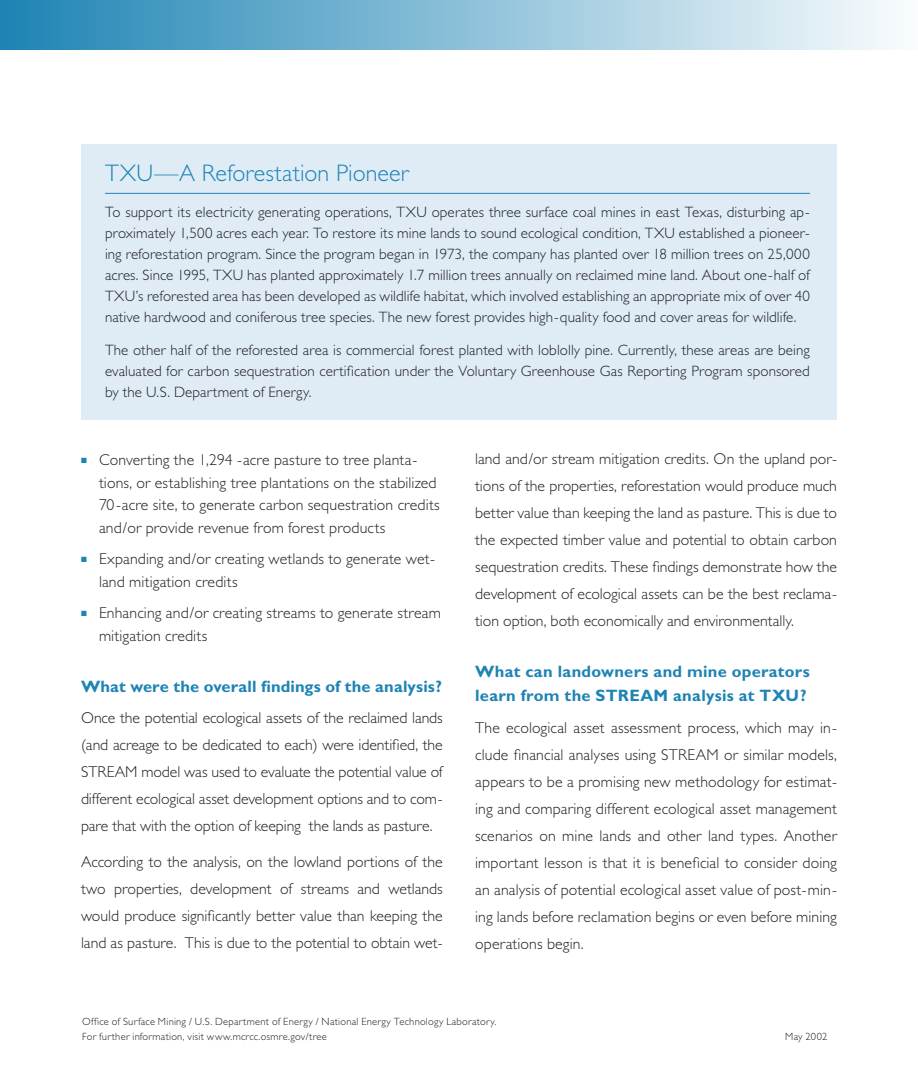
<style>
.page{position:relative;width:918px;height:1089px;background:#fff}
.page>*{position:absolute;margin:0;border:0;box-sizing:border-box;transform-origin:0 0}
.Insert_Sidebar_Head{font:300 24px "Gill Sans";color:#1e84b4}
.Head_1{font:700 16.5px/24px "Gill Sans";letter-spacing:.015em;color:#1e84b4}
.C_Text{font:300 15.75px/27px "Gill Sans";color:#211f20;text-align:justify}
.C_Bullets{font:300 15.75px/22.5px "Gill Sans";letter-spacing:.01em;color:#211f20}
.Insert_Sidebar_Text{font:300 15px/21px "Gill Sans";letter-spacing:.005em;color:#211f20;text-align:justify}
.t1{font:300 10.5px/15px "Gill Sans";letter-spacing:.025em;color:#211f20}
</style>
<div class="page">
<div style="left:0;top:0;width:918px;height:49px;background:linear-gradient(to right,#1e84b4,#fafcfd)"></div>
<div style="left:81px;top:145px;width:756px;height:275px;background:#dfecf6"></div>
<hr style="left:105px;top:193px;width:705px;height:1px;background:#1e84b4">
<p class="Insert_Sidebar_Head" style="left:105px;top:159px;width:305px">TXU—A Reforestation Pioneer</p>
<p class="Insert_Sidebar_Text" style="left:105px;top:202px;width:707px">To support its electricity generating operations, TXU operates three surface coal mines in east Texas, disturbing ap&shy;proximately 1,500 acres each year. To restore its mine lands to sound ecological condition, TXU established a pioneer&shy;ing reforestation program. Since the program began in 1973, the company has planted over 18 million trees on 25,000 acres. Since 1995, TXU has planted approximately 1.7 million trees annually on reclaimed mine land. About one-half of TXU’s reforested area has been developed as wildlife habitat, which involved establishing an appropriate mix of over 40 native hardwood and coniferous tree species. The new forest provides high-quality food and cover areas for wildlife.</p>
<p class="Insert_Sidebar_Text" style="left:105px;top:340px;width:706px">The other half of the reforested area is commercial forest planted with loblolly pine. Currently, these areas are being evaluated for carbon sequestration certification under the Voluntary Greenhouse Gas Reporting Program sponsored by the U.S. Department of Energy.</p>
<p class="C_Bullets" style="left:99px;top:449px;width:342px">Converting the 1,294 -acre pasture to tree planta&shy;tions, or establishing tree plantations on the stabilized 70-acre site, to generate carbon sequestration credits and/or provide revenue from forest products</p>
<p class="C_Bullets" style="left:99px;top:548px;width:337px">Expanding and/or creating wetlands to generate wet&shy;land mitigation credits</p>
<p class="C_Bullets" style="left:99px;top:602px;width:343px">Enhancing and/or creating streams to generate stream mitigation credits</p>
<p class="Head_1" style="left:81px;top:674px;width:363px">What were the overall findings of the analysis?</p>
<p class="C_Text" style="left:81px;top:704px;width:363px">Once the potential ecological assets of the reclaimed lands (and acreage to be dedicated to each) were identified, the STREAM model was used to evaluate the potential value of different ecological asset development options and to com&shy;pare that with the option of keeping the lands as pasture.</p>
<p class="C_Text" style="left:81px;top:848px;width:363px">According to the analysis, on the lowland portions of the two properties, development of streams and wetlands would produce significantly better value than keeping the land as pasture. This is due to the potential to obtain wet-</p>
<p class="C_Text" style="left:475px;top:445px;width:363px">land and/or stream mitigation credits. On the upland por&shy;tions of the properties, reforestation would produce much better value than keeping the land as pasture. This is due to the expected timber value and potential to obtain carbon sequestration credits. These findings demonstrate how the development of ecological assets can be the best reclama&shy;tion option, both economically and environmentally.</p>
<p class="Head_1" style="left:475px;top:659px;width:336px">What can landowners and mine operators learn from the STREAM analysis at TXU?</p>
<p class="C_Text" style="left:475px;top:714px;width:363px">The ecological asset assessment process, which may in&shy;clude financial analyses using STREAM or similar models, appears to be a promising new methodology for estimat&shy;ing and comparing different ecological asset management scenarios on mine lands and other land types. Another important lesson is that it is beneficial to consider doing an analysis of potential ecological asset value of post-min&shy;ing lands before reclamation begins or even before mining operations begin.</p>
<p class="t1" style="left:82px;top:1014px;width:416px">Office of Surface Mining / U.S. Department of Energy / National Energy Technology Laboratory.<br>For further information, visit www.mcrcc.osmre.gov/tree</p>
<p class="t1" style="left:785px;top:1029px;width:44px">May 2002</p>
</div>
